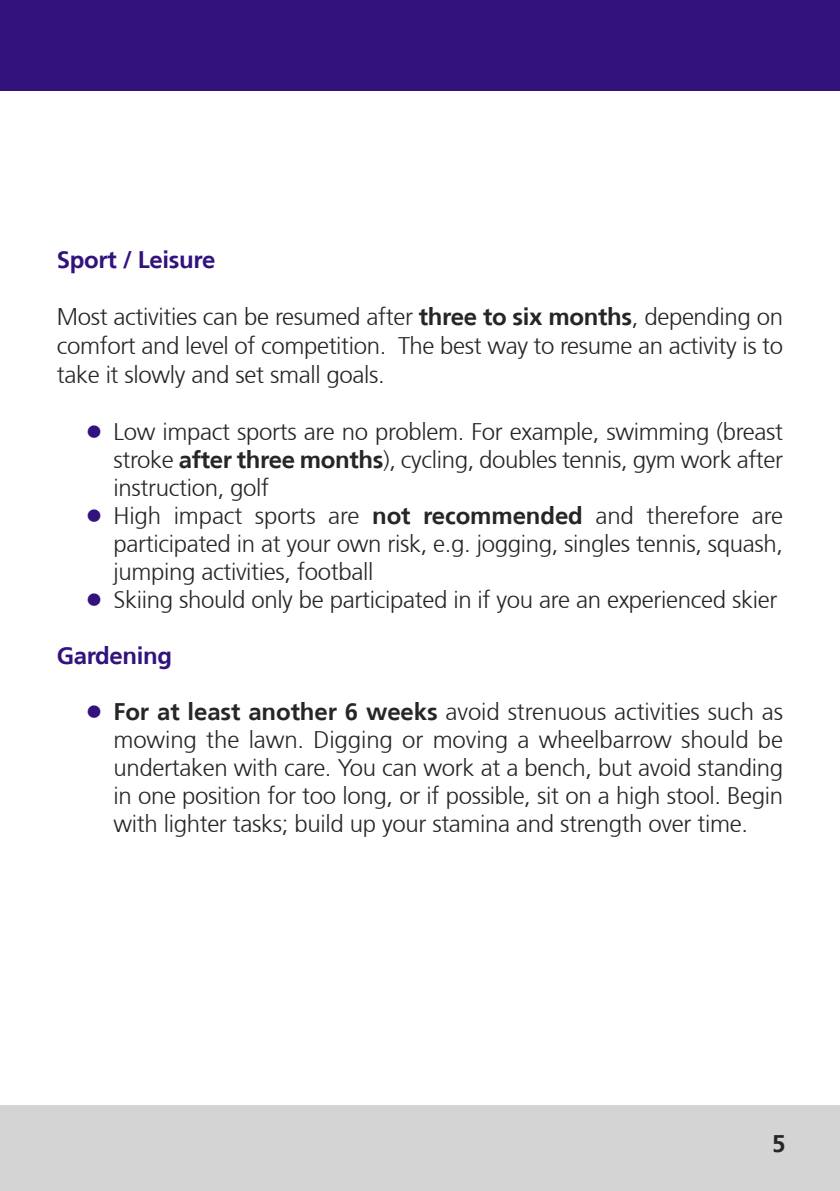
<style>
.page{position:relative;width:840px;height:1191px;background:#fff}
.page>*{position:absolute;margin:0;border:0;box-sizing:border-box;transform-origin:0 0}
.t1{font:300 24px/28px "Frutiger 45";letter-spacing:-.015em;color:#272627;text-align:justify}
.t2{font:700 24px "Frutiger 65";letter-spacing:-.015em;color:#32137e}
.t3{font:700 24px "Frutiger 65";color:#272627}
.s1{font-family:"Frutiger 65";font-weight:700}
.s2{font-size:36px;color:#32137e}
</style>
<div class="page">
<div style="left:0;top:0;width:839px;height:91px;background:#32137e"></div>
<div style="left:0;top:1106px;width:839px;height:85px;background:#d4d4d4"></div>
<p class="t2" style="left:57px;top:245px;width:160px">Sport / Leisure</p>
<p class="t1" style="left:57px;top:303px;width:727px;line-height:28.8px">Most activities can be resumed after <span class="s1">three to six months</span>, depending on comfort and level of competition. The best way to resume an activity is to take it slowly and set small goals.</p>
<p class="t1" style="left:113px;top:418px;width:670px;text-indent:-28px"><span class="s2">•</span> Low impact sports are no problem. For example, swimming (breast stroke <span class="s1">after three months</span>), cycling, doubles tennis, gym work after instruction, golf</p>
<p class="t1" style="left:113px;top:502px;width:670px;text-indent:-28px"><span class="s2">•</span> High impact sports are <span class="s1">not recommended</span> and therefore are participated in at your own risk, e.g. jogging, singles tennis, squash, jumping activities, football</p>
<p class="t1" style="left:85px;top:586px;width:693px"><span class="s2">•</span> Skiing should only be participated in if you are an experienced skier</p>
<p class="t2" style="left:57px;top:641px;width:117px">Gardening</p>
<p class="t1" style="left:113px;top:698px;width:670px;text-indent:-28px"><span class="s2">•</span> <span class="s1">For at least another 6 weeks</span> avoid strenuous activities such as mowing the lawn. Digging or moving a wheelbarrow should be undertaken with care. You can work at a bench, but avoid standing in one position for too long, or if possible, sit on a high stool. Begin with lighter tasks; build up your stamina and strength over time.</p>
<p class="t3" style="left:771px;top:1129px;width:15px">5</p>
</div>
